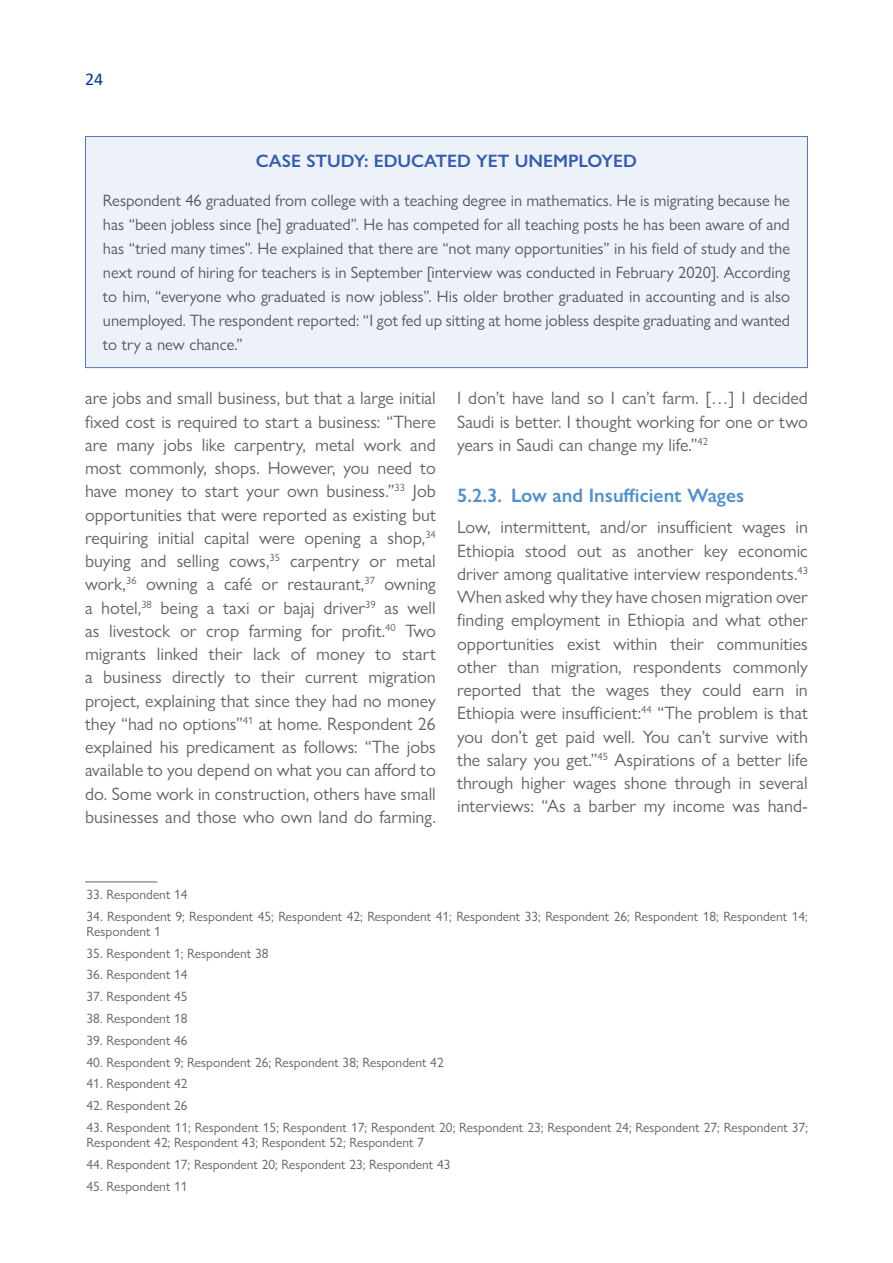
<style>
.page{position:relative;width:893px;height:1263px;background:#fff}
.page>*{position:absolute;margin:0;border:0;box-sizing:border-box;transform-origin:0 0}
.t1{font:600 19.5px "Gill Sans Nova";letter-spacing:-.01em;color:#5090cc}
.BODY_MAIN{font:18px/23.2px "Gill Sans Nova";color:#636366;text-align:justify}
.t2{font:600 18px "Gill Sans Nova";color:#335cb3}
.t3{font:18px "Calibri";color:#0033a0}
.t4{font:16.5px/24px "Gill Sans Nova";color:#57585a;text-align:justify}
.Footies{font:13.5px/15px "Gill Sans Nova";color:#636366}
</style>
<div class="page">
<hr style="left:85px;top:881px;width:72px;height:2px;background:#939598">
<div style="left:85px;top:137px;width:722px;height:231px;background:#edf1f8"></div>
<div style="left:85px;top:136px;width:723px;height:232px;border:1px solid #5476bf"></div>
<p class="t3" style="left:85px;top:66px;width:20px">24</p>
<p class="t2" style="left:256px;top:150px;width:383px">CASE STUDY: EDUCATED YET UNEMPLOYED</p>
<p class="t4" style="left:103px;top:188px;width:689px">Respondent 46 graduated from college with a teaching degree in mathematics. He is migrating because he has “been jobless since [he] graduated”. He has competed for all teaching posts he has been aware of and has “tried many times”. He explained that there are “not many opportunities” in his field of study and the next round of hiring for teachers is in September [interview was conducted in February 2020]. According to him, “everyone who graduated is now jobless”. His older brother graduated in accounting and is also unemployed. The respondent reported: “I got fed up sitting at home jobless despite graduating and wanted to try a new chance.”</p>
<p class="BODY_MAIN" style="left:85px;top:386px;width:352px">are jobs and small business, but that a large initial fixed cost is required to start a business: “There are many jobs like carpentry, metal work and most commonly, shops. However, you need to have money to start your own business.”<sup>33</sup> Job opportunities that were reported as existing but requiring initial capital were opening a shop,<sup>34 </sup>buying and selling cows,<sup>35</sup> carpentry or metal work,<sup>36</sup> owning a café or restaurant,<sup>37</sup> owning a hotel,<sup>38</sup> being a taxi or bajaj driver<sup>39</sup> as well as livestock or crop farming for profit.<sup>40</sup> Two migrants linked their lack of money to start a business directly to their current migration project, explaining that since they had no money they “had no options”<sup>41</sup> at home. Respondent 26 explained his predicament as follows: “The jobs available to you depend on what you can afford to do. Some work in construction, others have small businesses and those who own land do farming.</p>
<p class="BODY_MAIN" style="left:457px;top:386px;width:352px">I don’t have land so I can’t farm. […] I decided Saudi is better. I thought working for one or two years in Saudi can change my life.”<sup>42</sup></p>
<p class="t1" style="left:457px;top:483px;width:289px">5.2.3. Low and Insufficient Wages</p>
<p class="BODY_MAIN" style="left:457px;top:515px;width:352px">Low, intermittent, and/or insufficient wages in Ethiopia stood out as another key economic driver among qualitative interview respondents.<sup>43<br></sup>When asked why they have chosen migration over finding employment in Ethiopia and what other opportunities exist within their communities other than migration, respondents commonly reported that the wages they could earn in Ethiopia were insufficient:<sup>44</sup> “The problem is that you don’t get paid well. You can’t survive with the salary you get.”<sup>45</sup> Aspirations of a better life through higher wages shone through in several interviews: “As a barber my income was hand-</p>
<p class="Footies" style="left:87px;top:887px;width:103px">33. Respondent 14</p>
<p class="Footies" style="left:87px;top:908px;width:723px">34. Respondent 9; Respondent 45; Respondent 42; Respondent 41; Respondent 33; Respondent 26; Respondent 18; Respondent 14;<br>Respondent 1</p>
<p class="Footies" style="left:87px;top:945px;width:183px">35. Respondent 1; Respondent 38</p>
<p class="Footies" style="left:87px;top:967px;width:103px">36. Respondent 14</p>
<p class="Footies" style="left:87px;top:989px;width:103px">37. Respondent 45</p>
<p class="Footies" style="left:87px;top:1011px;width:103px">38. Respondent 18</p>
<p class="Footies" style="left:87px;top:1033px;width:103px">39. Respondent 46</p>
<p class="Footies" style="left:87px;top:1054px;width:359px">40. Respondent 9; Respondent 26; Respondent 38; Respondent 42</p>
<p class="Footies" style="left:87px;top:1076px;width:103px">41. Respondent 42</p>
<p class="Footies" style="left:87px;top:1098px;width:103px">42. Respondent 26</p>
<p class="Footies" style="left:87px;top:1120px;width:723px">43. Respondent 11; Respondent 15; Respondent 17; Respondent 20; Respondent 23; Respondent 24; Respondent 27; Respondent 37;<br>Respondent 42; Respondent 43; Respondent 52; Respondent 7</p>
<p class="Footies" style="left:87px;top:1157px;width:365px">44. Respondent 17; Respondent 20; Respondent 23; Respondent 43</p>
<p class="Footies" style="left:87px;top:1178px;width:103px">45. Respondent 11</p>
</div>
